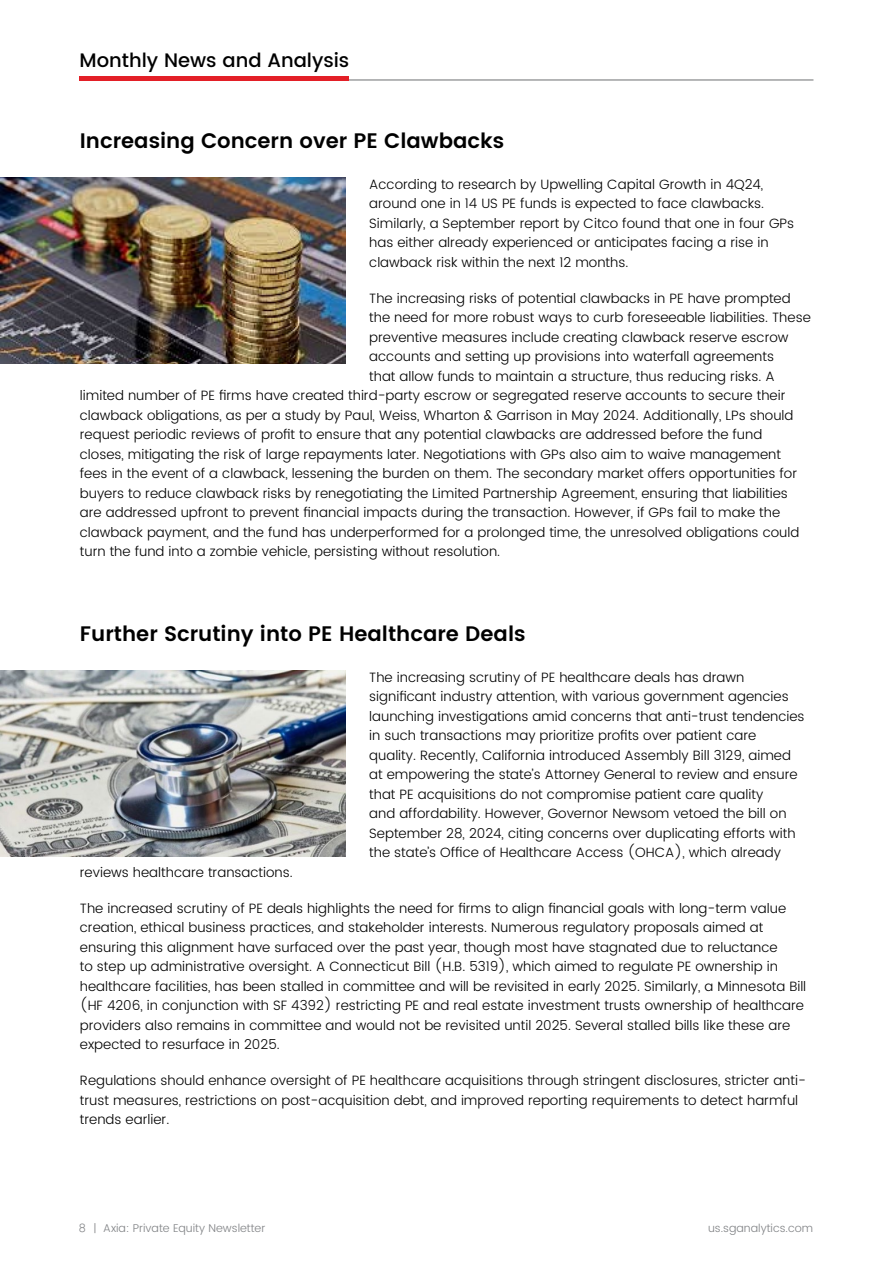
<style>
.page{position:relative;width:893px;height:1263px;background:#fff}
.page>*{position:absolute;margin:0;border:0;box-sizing:border-box;transform-origin:0 0}
.t1{font:600 21px "Poppins";color:#000}
.t2{font:500 19.5px "Poppins";color:#000}
.t3{font:300 13.5px/19.5px "Poppins";color:#000}
.t4{font:300 11.25px "Poppins";color:#808285}
</style>
<div class="page">
<hr style="left:80px;top:80px;width:733px;height:1px;background:#6d6e71">
<hr style="left:80px;top:76px;width:269px;height:4px;background:#e31f27">
<img style="left:0;top:178px;width:345px;height:186px">
<img style="left:0;top:670px;width:345px;height:187px">
<h2 class="t2" style="left:80px;top:46px;width:271px">Monthly News and Analysis</h2>
<h1 class="t1" style="left:80px;top:125px;width:426px">Increasing Concern over PE Clawbacks</h1>
<p class="t3" style="left:369px;top:175px;width:426px">According to research by Upwelling Capital Growth in 4Q24, around one in 14 US PE funds is expected to face clawbacks.<br>Similarly, a September report by Citco found that one in four GPs has either already experienced or anticipates facing a rise in clawback risk within the next 12 months.</p>
<p class="t3" style="left:369px;top:289px;width:423px">The increasing risks of potential clawbacks in PE have prompted</p>
<p class="t3" style="left:369px;top:308px;width:443px">the need for more robust ways to curb foreseeable liabilities. These</p>
<p class="t3" style="left:369px;top:328px;width:421px">preventive measures include creating clawback reserve escrow</p>
<p class="t3" style="left:369px;top:347px;width:406px">accounts and setting up provisions into waterfall agreements</p>
<p class="t3" style="left:369px;top:367px;width:407px">that allow funds to maintain a structure, thus reducing risks. A</p>
<p class="t3" style="left:80px;top:386px;width:707px">limited number of PE firms have created third-party escrow or segregated reserve accounts to secure their</p>
<p class="t3" style="left:80px;top:406px;width:715px">clawback obligations, as per a study by Paul, Weiss, Wharton &amp; Garrison in May 2024. Additionally, LPs should</p>
<p class="t3" style="left:80px;top:425px;width:684px">request periodic reviews of profit to ensure that any potential clawbacks are addressed before the fund</p>
<p class="t3" style="left:80px;top:445px;width:703px">closes, mitigating the risk of large repayments later. Negotiations with GPs also aim to waive management</p>
<p class="t3" style="left:80px;top:464px;width:719px">fees in the event of a clawback, lessening the burden on them. The secondary market offers opportunities for</p>
<p class="t3" style="left:80px;top:484px;width:709px">buyers to reduce clawback risks by renegotiating the Limited Partnership Agreement, ensuring that liabilities</p>
<p class="t3" style="left:80px;top:503px;width:702px">are addressed upfront to prevent financial impacts during the transaction. However, if GPs fail to make the</p>
<p class="t3" style="left:80px;top:523px;width:721px">clawback payment, and the fund has underperformed for a prolonged time, the unresolved obligations could</p>
<p class="t3" style="left:80px;top:542px;width:422px">turn the fund into a zombie vehicle, persisting without resolution.</p>
<h1 class="t1" style="left:80px;top:618px;width:447px">Further Scrutiny into PE Healthcare Deals</h1>
<p class="t3" style="left:369px;top:668px;width:437px">The increasing scrutiny of PE healthcare deals has drawn significant industry attention, with various government agencies launching investigations amid concerns that anti-trust tendencies in such transactions may prioritize profits over patient care quality. Recently, California introduced Assembly Bill 3129, aimed at empowering the state’s Attorney General to review and ensure that PE acquisitions do not compromise patient care quality<br>and affordability. However, Governor Newsom vetoed the bill on September 28, 2024, citing concerns over duplicating efforts with the state’s Office of Healthcare Access (OHCA), which already</p>
<p class="t3" style="left:80px;top:862px;width:214px">reviews healthcare transactions.</p>
<p class="t3" style="left:80px;top:898px;width:728px">The increased scrutiny of PE deals highlights the need for firms to align financial goals with long-term value creation, ethical business practices, and stakeholder interests. Numerous regulatory proposals aimed at ensuring this alignment have surfaced over the past year, though most have stagnated due to reluctance<br>to step up administrative oversight. A Connecticut Bill (H.B. 5319), which aimed to regulate PE ownership in healthcare facilities, has been stalled in committee and will be revisited in early 2025. Similarly, a Minnesota Bill (HF 4206, in conjunction with SF 4392) restricting PE and real estate investment trusts ownership of healthcare providers also remains in committee and would not be revisited until 2025. Several stalled bills like these are expected to resurface in 2025.</p>
<p class="t3" style="left:80px;top:1071px;width:728px">Regulations should enhance oversight of PE healthcare acquisitions through stringent disclosures, stricter anti&shy;trust measures, restrictions on post-acquisition debt, and improved reporting requirements to detect harmful trends earlier.</p>
<p class="t4" style="left:79px;top:1220px;width:188px">8 | Axia: Private Equity Newsletter</p>
<p class="t4" style="left:708px;top:1220px;width:107px">us.sganalytics.com</p>
</div>
